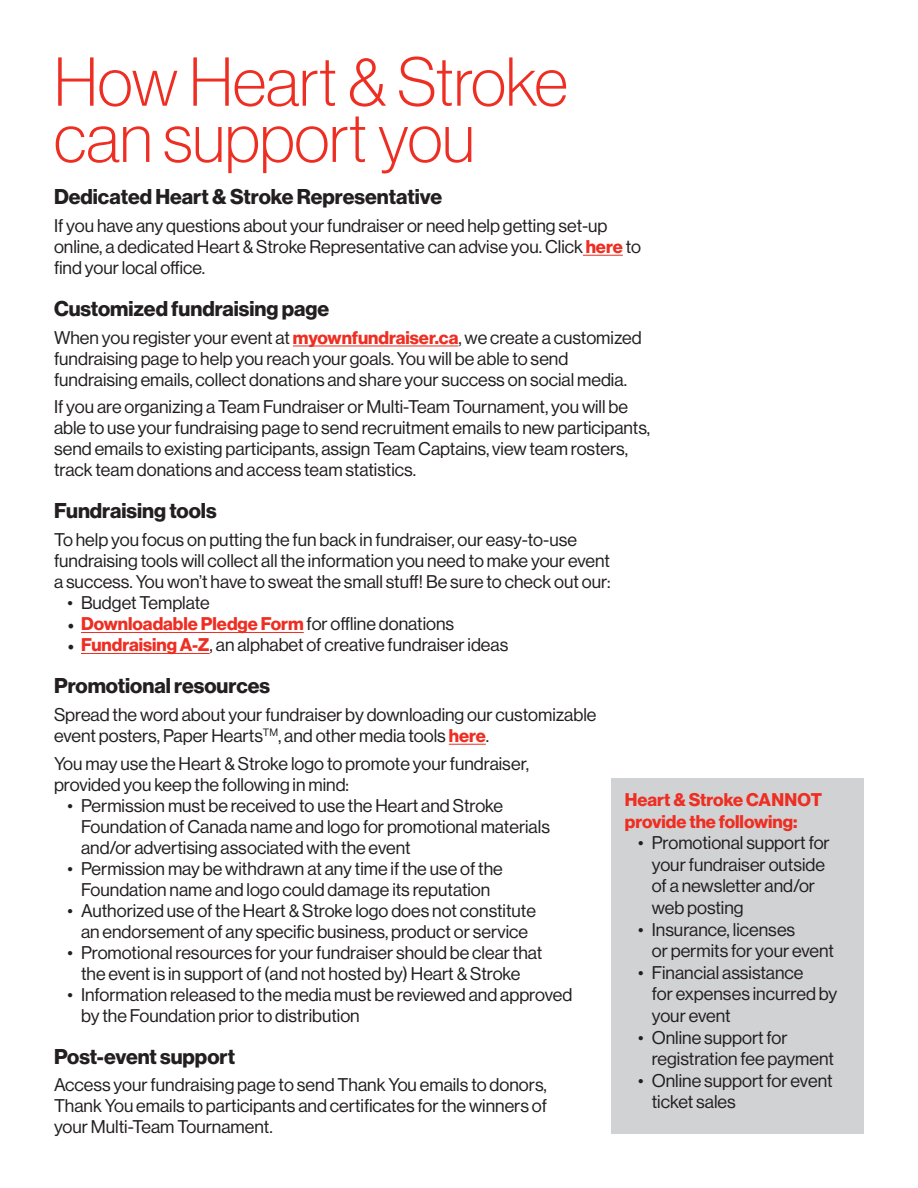
<style>
.page{position:relative;width:918px;height:1188px;background:#fff}
.page>*{position:absolute;margin:0;border:0;box-sizing:border-box;transform-origin:0 0}
.t1{font:67.5px/56.2px "N Haas Grotesk DS Std 35 X Lt";color:#ee2e22}
.t2{font:21px "N Haas Grotesk DS Std 75 Bd";color:#231f20}
.t3{font:18px/21px "N Haas Grotesk DS Std 55 Rg";color:#231f20}
.t4{font:18px/21.6px "N Haas Grotesk DS Std 75 Bd";color:#ee2e22}
.s1{font-family:"N Haas Grotesk DS Std 75 Bd";color:#ee2e22}
.s2{font-family:"Minion Pro";color:#231f20}
.s3{font-family:"N Haas Grotesk DS Std 55 Rg";color:#231f20}
.s4{font-family:"Minion Pro"}
</style>
<div class="page">
<hr style="left:583px;top:255px;width:40px;height:1px;background:#ee2e22">
<hr style="left:293px;top:346px;width:165px;height:1px;background:#ee2e22">
<hr style="left:81px;top:632px;width:223px;height:1px;background:#ee2e22">
<hr style="left:81px;top:653px;width:129px;height:1px;background:#ee2e22">
<hr style="left:449px;top:744px;width:37px;height:1px;background:#ee2e22">
<div style="left:611px;top:779px;width:253px;height:355px;background:#d1d2d4"></div>
<p class="t1" style="left:54px;top:54px;width:515px">How Heart &amp; Stroke can support you</p>
<p class="t2" style="left:54px;top:184px;width:390px">Dedicated Heart &amp; Stroke Representative</p>
<p class="t3" style="left:54px;top:215px;width:589px">If you have any questions about your fundraiser or need help getting set-up online, a dedicated Heart &amp; Stroke Representative can advise you. Click <span class="s1">here</span> to find your local office.</p>
<p class="t2" style="left:54px;top:296px;width:277px">Customized fundraising page</p>
<p class="t3" style="left:54px;top:327px;width:589px">When you register your event at <span class="s1">myownfundraiser.ca</span>, we create a customized fundraising page to help you reach your goals. You will be able to send fundraising emails, collect donations and share your success on social media.</p>
<p class="t3" style="left:54px;top:397px;width:598px">If you are organizing a Team Fundraiser or Multi-Team Tournament, you will be able to use your fundraising page to send recruitment emails to new participants, send emails to existing participants, assign Team Captains, view team rosters, track team donations and access team statistics.</p>
<p class="t2" style="left:54px;top:499px;width:164px">Fundraising tools</p>
<p class="t3" style="left:54px;top:529px;width:558px">To help you focus on putting the fun back in fundraiser, our easy-to-use fundraising tools will collect all the information you need to make your event a success. You won’t have to sweat the small stuff! Be sure to check out our:</p>
<p class="t3" style="left:68px;top:592px;width:144px">• Budget Template</p>
<p class="t4" style="left:68px;top:613px;width:388px"><span class="s2">•</span> Downloadable Pledge Form <span class="s3">for offline donations</span></p>
<p class="t3" style="left:68px;top:634px;width:442px"><span class="s4">•</span> <span class="s1">Fundraising A-Z</span>, an alphabet of creative fundraiser ideas</p>
<p class="t2" style="left:54px;top:673px;width:218px">Promotional resources</p>
<p class="t3" style="left:54px;top:704px;width:544px">Spread the word about your fundraiser by downloading our customizable event posters, Paper Hearts<sup>TM</sup>, and other media tools <span class="s1">here</span>.</p>
<p class="t3" style="left:54px;top:753px;width:477px">You may use the Heart &amp; Stroke logo to promote your fundraiser, provided you keep the following in mind:</p>
<p class="t3" style="left:81px;top:795px;width:470px;text-indent:-14px">• Permission must be received to use the Heart and Stroke<br>Foundation of Canada name and logo for promotional materials and/or advertising associated with the event</p>
<p class="t3" style="left:68px;top:858px;width:437px;text-align:center">• Permission may be withdrawn at any time if the use of the<br>Foundation name and logo could damage its reputation</p>
<p class="t3" style="left:68px;top:900px;width:470px;text-align:center">• Authorized use of the Heart &amp; Stroke logo does not constitute an endorsement of any specific business, product or service</p>
<p class="t3" style="left:68px;top:942px;width:476px;text-align:center">• Promotional resources for your fundraiser should be clear that the event is in support of (and not hosted by) Heart &amp; Stroke</p>
<p class="t3" style="left:81px;top:984px;width:493px;text-indent:-14px">• Information released to the media must be reviewed and approved by the Foundation prior to distribution</p>
<p class="t2" style="left:54px;top:1044px;width:183px">Post-event support</p>
<p class="t3" style="left:54px;top:1075px;width:494px;text-align:justify">Access your fundraising page to send Thank You emails to donors, Thank You emails to participants and certificates for the winners of your Multi-Team Tournament.</p>
<p class="t4" style="left:625px;top:789px;width:199px">Heart &amp; Stroke CANNOT provide the following:</p>
<p class="t3" style="left:652px;top:832px;width:180px;line-height:21.6px;text-indent:-14px">• Promotional support for your fundraiser outside of a newsletter and/or web posting</p>
<p class="t3" style="left:652px;top:919px;width:184px;line-height:21.6px;text-indent:-13px">• Insurance, licenses<br>or permits for your event</p>
<p class="t3" style="left:652px;top:962px;width:187px;line-height:21.6px;text-indent:-13px">• Financial assistance<br>for expenses incurred by your event</p>
<p class="t3" style="left:652px;top:1027px;width:184px;line-height:21.6px;text-indent:-14px">• Online support for registration fee payment</p>
<p class="t3" style="left:652px;top:1070px;width:182px;line-height:21.6px;text-indent:-14px">• Online support for event ticket sales</p>
</div>
